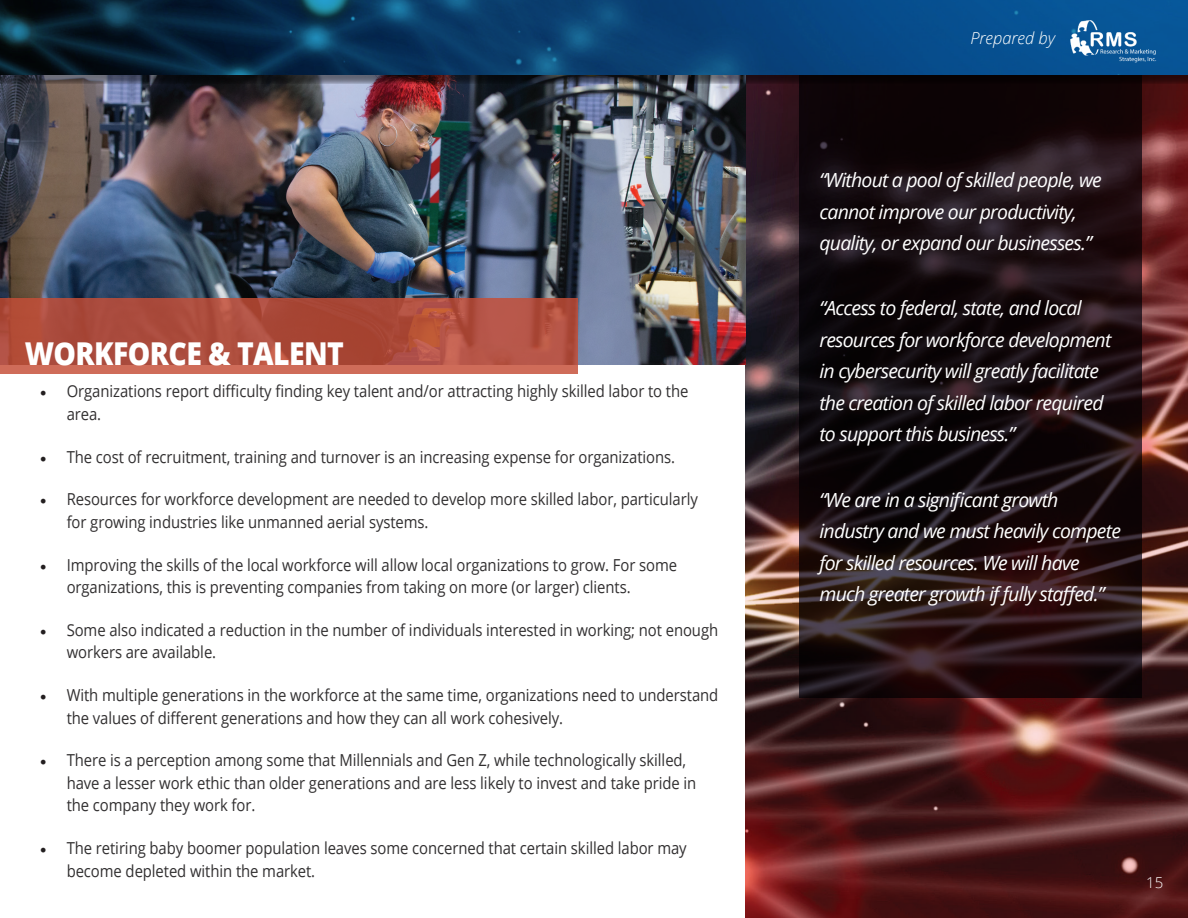
<style>
.page{position:relative;width:1188px;height:918px;background:#fff}
.page>*{position:absolute;margin:0;border:0;box-sizing:border-box;transform-origin:0 0}
.t1{font:800 31.5px "Open Sans";letter-spacing:-.02em;color:#fff;scale:.9 1}
.t2{font:italic 19.5px/31.5px "Open Sans";letter-spacing:-.04em;color:#fff}
.t3{font:16.5px/22.5px "Open Sans";letter-spacing:-.005em;color:#312f30;scale:.9 1}
.t4{font:italic 300 16.5px "Open Sans";color:#fff}
.t5{font:300 15px "Open Sans";color:#fff}
.s1{font-family:"Minion Pro";font-size:18px;color:#231f20}
</style>
<div class="page">
<svg style="left:0;top:0;width:1188px;height:76px;background:#083b67"></svg>
<img style="left:745px;top:84px;width:443px;height:834px">
<img style="left:1063px;top:16px;width:98px;height:48px">
<svg style="left:799px;top:84px;width:343px;height:614px;background:#1b0f12"></svg>
<img style="left:0;top:84px;width:745px;height:281px">
<svg style="left:0;top:298px;width:577px;height:76px;background:#b25040"></svg>
<svg style="left:0;top:76px;width:1188px;height:8px;background:#292229"></svg>
<h1 class="t1" style="left:25px;top:330px;width:356px">WORKFORCE &amp; TALENT</h1>
<p class="t3" style="left:67px;top:380px;width:692px;text-indent:-27px"><span class="s1">•</span> Organizations report difficulty finding key talent and/or attracting highly skilled labor to the area.</p>
<p class="t3" style="left:40px;top:445px;width:708px"><span class="s1">•</span> The cost of recruitment, training and turnover is an increasing expense for organizations.</p>
<p class="t3" style="left:67px;top:488px;width:703px;text-indent:-27px"><span class="s1">•</span> Resources for workforce development are needed to develop more skilled labor, particularly for growing industries like unmanned aerial systems.</p>
<p class="t3" style="left:67px;top:553px;width:680px;text-indent:-27px"><span class="s1">•</span> Improving the skills of the local workforce will allow local organizations to grow. For some organizations, this is preventing companies from taking on more (or larger) clients.</p>
<p class="t3" style="left:67px;top:618px;width:725px;text-indent:-27px"><span class="s1">•</span> Some also indicated a reduction in the number of individuals interested in working; not enough workers are available.</p>
<p class="t3" style="left:67px;top:683px;width:726px;text-indent:-27px"><span class="s1">•</span> With multiple generations in the workforce at the same time, organizations need to understand the values of different generations and how they can all work cohesively.</p>
<p class="t3" style="left:67px;top:749px;width:701px;text-indent:-27px"><span class="s1">•</span> There is a perception among some that Millennials and Gen Z, while technologically skilled, have a lesser work ethic than older generations and are less likely to invest and take pride in the company they work for.</p>
<p class="t3" style="left:67px;top:836px;width:691px;text-indent:-27px"><span class="s1">•</span> The retiring baby boomer population leaves some concerned that certain skilled labor may become depleted within the market.</p>
<p class="t4" style="left:970px;top:27px;width:86px">Prepared by</p>
<p class="t2" style="left:819px;top:164px;width:284px">“Without a pool of skilled people, we cannot improve our productivity, quality, or expand our businesses.”</p>
<p class="t2" style="left:819px;top:292px;width:293px">“Access to federal, state, and local resources for workforce development in cybersecurity will greatly facilitate the creation of skilled labor required to support this business.”</p>
<p class="t2" style="left:819px;top:483px;width:303px">“We are in a significant growth industry and we must heavily compete for skilled resources. We will have much greater growth if fully staffed.”</p>
<p class="t5" style="left:1146px;top:872px;width:19px">15</p>
</div>
